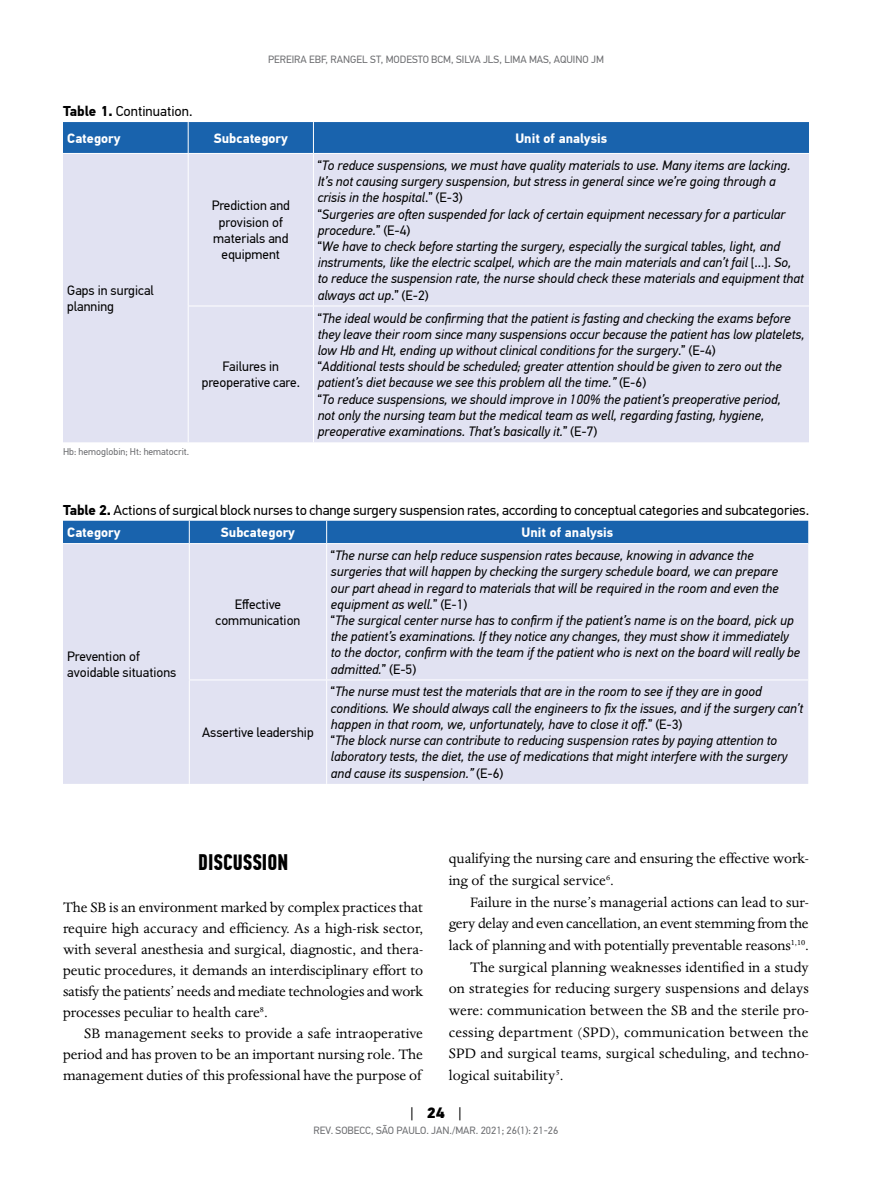
<style>
.page{position:relative;width:893px;height:1191px;background:#fff}
.page>*{position:absolute;margin:0;border:0;box-sizing:border-box;transform-origin:0 0}
.t1{font:700 22.5px "PF Din Text Comp Pro";color:#000}
.t2{font:15.75px/21px "Dante MT Std";color:#000;text-align:justify}
.t3{font:15.75px "Dante MT Std";letter-spacing:.02em;color:#000}
.t4{font:15px "PF Din Text Pro";color:#000}
.t5{font:14.25px "PF Din Text Pro";letter-spacing:-.005em;color:#000}
.t6{font:italic 13.5px/16.2px "PF Din Text Pro";color:#000}
.t7{font:13.5px/16.2px "PF Din Text Pro";color:#000;text-align:center}
.t8{font:700 13.5px "PF Din Text Pro";color:#fff}
.t9{font:10.5px "PF Din Text Pro";color:#6d6e71}
.t10{font:9.75px "PF Din Text Pro";color:#6d6e71}
.s1{font-weight:700}
.s2{font-style:normal}
.s3{font-weight:900}
</style>
<div class="page">
<div style="left:63px;top:544px;width:745px;height:240px;background:#e1e2f2"></div>
<div style="left:63px;top:521px;width:745px;height:22px;background:#1963ad"></div>
<hr style="left:189px;top:544px;width:1px;height:135px;background:#fff">
<hr style="left:326px;top:544px;width:1px;height:135px;background:#fff">
<hr style="left:189px;top:679px;width:138px;height:1px;background:#fff">
<hr style="left:189px;top:680px;width:1px;height:104px;background:#fff">
<hr style="left:327px;top:679px;width:481px;height:1px;background:#fff">
<hr style="left:326px;top:680px;width:1px;height:104px;background:#fff">
<div style="left:63px;top:122px;width:746px;height:31px;background:#1963ad"></div>
<div style="left:63px;top:154px;width:746px;height:288px;background:#e1e2f2"></div>
<hr style="left:188px;top:122px;width:1px;height:31px;background:#fff">
<hr style="left:313px;top:122px;width:1px;height:31px;background:#fff">
<hr style="left:188px;top:154px;width:1px;height:152px;background:#fff">
<hr style="left:313px;top:154px;width:1px;height:152px;background:#fff">
<hr style="left:188px;top:306px;width:125px;height:1px;background:#fff">
<hr style="left:188px;top:306px;width:1px;height:136px;background:#fff">
<hr style="left:313px;top:306px;width:496px;height:1px;background:#fff">
<hr style="left:313px;top:306px;width:1px;height:136px;background:#fff">
<p class="t5" style="left:63px;top:102px;width:131px"><span class="s1">Table 1.</span> Continuation.</p>
<p class="t9" style="left:268px;top:53px;width:337px">PEREIRA EBF, RANGEL ST, MODESTO BCM, SILVA JLS, LIMA MAS, AQUINO JM</p>
<p class="t8" style="left:67px;top:130px;width:55px">Category</p>
<p class="t8" style="left:214px;top:130px;width:76px">Subcategory</p>
<p class="t8" style="left:515px;top:130px;width:93px">Unit of analysis</p>
<p class="t7" style="left:67px;top:282px;width:88px;text-align:left">Gaps in surgical planning</p>
<p class="t7" style="left:212px;top:198px;width:80px">Prediction and provision of materials and equipment</p>
<p class="t7" style="left:202px;top:358px;width:100px">Failures in preoperative care.</p>
<p class="t10" style="left:63px;top:446px;width:128px">Hb: hemoglobin; Ht: hematocrit.</p>
<p class="t6" style="left:318px;top:157px;width:488px"><span class="s2">“</span>To reduce suspensions, we must have quality materials to use. Many items are lacking.<br>It’s not causing surgery suspension, but stress in general since we’re going through a crisis in the hospital<span class="s2">.” (E-3)<br>“</span>Surgeries are often suspended for lack of certain equipment necessary for a particular procedure.<span class="s2">” (E-4)<br>“</span>We have to check before starting the surgery, especially the surgical tables, light, and instruments, like the electric scalpel, which are the main materials and can’t fail <span class="s2">[...].</span> So, to reduce the suspension rate, the nurse should check these materials and equipment that always act up<span class="s2">.” (E-2)</span></p>
<p class="t6" style="left:318px;top:310px;width:489px"><span class="s2">“</span>The ideal would be confirming that the patient is fasting and checking the exams before they leave their room since many suspensions occur because the patient has low platelets, low Hb and Ht, ending up without clinical conditions for the surgery<span class="s2">.” (E-4)<br>“</span>Additional tests should be scheduled; greater attention should be given to zero out the patient’s diet because we see this problem all the time.” <span class="s2">(E-6)<br>“</span>To reduce suspensions, we should improve in 100% the patient’s preoperative period,<br>not only the nursing team but the medical team as well, regarding fasting, hygiene, preoperative examinations. That’s basically it.<span class="s2">” (E-7)</span></p>
<p class="t5" style="left:63px;top:501px;width:748px"><span class="s1">Table 2.</span> Actions of surgical block nurses to change surgery suspension rates, according to conceptual categories and subcategories.</p>
<p class="t8" style="left:67px;top:524px;width:55px">Category</p>
<p class="t8" style="left:221px;top:524px;width:76px">Subcategory</p>
<p class="t8" style="left:522px;top:524px;width:93px">Unit of analysis</p>
<p class="t7" style="left:67px;top:648px;width:111px;text-align:left">Prevention of avoidable situations</p>
<p class="t7" style="left:216px;top:596px;width:86px">Effective communication</p>
<p class="t7" style="left:202px;top:724px;width:113px">Assertive leadership</p>
<p class="t6" style="left:331px;top:547px;width:471px"><span class="s2">“</span>The nurse can help reduce suspension rates because, knowing in advance the surgeries that will happen by checking the surgery schedule board, we can prepare<br>our part ahead in regard to materials that will be required in the room and even the equipment as well.<span class="s2">” (E-1)<br>“</span>The surgical center nurse has to confirm if the patient’s name is on the board, pick up the patient’s examinations. If they notice any changes, they must show it immediately to the doctor, confirm with the team if the patient who is next on the board will really be admitted.<span class="s2">” (E-5)</span></p>
<p class="t6" style="left:331px;top:684px;width:474px"><span class="s2">“</span>The nurse must test the materials that are in the room to see if they are in good conditions. We should always call the engineers to fix the issues, and if the surgery can’t happen in that room, we, unfortunately, have to close it off<span class="s2">.” (E-3)<br>“</span>The block nurse can contribute to reducing suspension rates by paying attention to laboratory tests, the diet, the use of medications that might interfere with the surgery and cause its suspension.” <span class="s2">(E-6)</span></p>
<h1 class="t1" style="left:198px;top:848px;width:92px">DISCUSSION</h1>
<p class="t2" style="left:63px;top:896px;width:362px">The SB is an environment marked by complex practices that require high accuracy and efficiency. As a high-risk sector, with several anesthesia and surgical, diagnostic, and thera&shy;peutic procedures, it demands an interdisciplinary effort to satisfy the patients’ needs and mediate technologies and work processes peculiar to health care<sup>8</sup>.</p>
<p class="t2" style="left:63px;top:1022px;width:362px;text-indent:21px">SB management seeks to provide a safe intraoperative period and has proven to be an important nursing role. The management duties of this professional have the purpose of</p>
<p class="t2" style="left:449px;top:848px;width:362px;line-height:21.6px">qualifying the nursing care and ensuring the effective work&shy;ing of the surgical service<sup>6</sup>.</p>
<p class="t2" style="left:470px;top:891px;width:340px">Failure in the nurse’s managerial actions can lead to sur-</p>
<p class="t2" style="left:449px;top:913px;width:361px">gery delay and even cancellation, an event stemming from the</p>
<p class="t2" style="left:449px;top:934px;width:362px">lack of planning and with potentially preventable reasons<sup>1,10</sup>.</p>
<p class="t2" style="left:470px;top:956px;width:340px">The surgical planning weaknesses identified in a study</p>
<p class="t2" style="left:449px;top:978px;width:362px">on strategies for reducing surgery suspensions and delays</p>
<p class="t2" style="left:449px;top:999px;width:362px">were: communication between the SB and the sterile pro-</p>
<p class="t3" style="left:449px;top:1022px;width:361px">cessing department (SPD), communication between the</p>
<p class="t2" style="left:449px;top:1043px;width:362px">SPD and surgical teams, surgical scheduling, and techno-</p>
<p class="t2" style="left:449px;top:1064px;width:116px">logical suitability<sup>5</sup>.</p>
<p class="t4" style="left:410px;top:1103px;width:53px">| <span class="s3">24</span> |</p>
<p class="t9" style="left:314px;top:1124px;width:246px">REV. SOBECC, SÃO PAULO. JAN./MAR. 2021; 26(1): 21-26</p>
</div>
